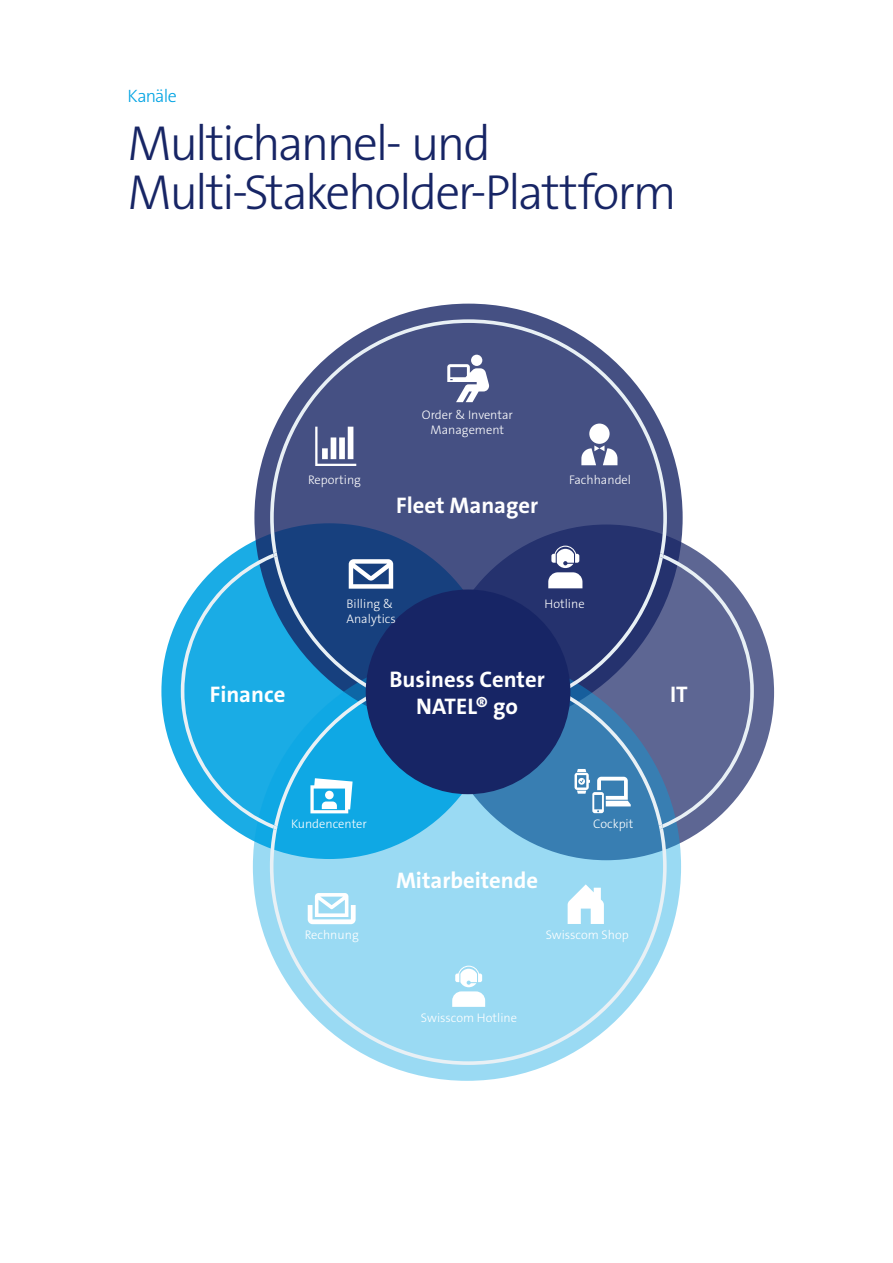
<style>
.page{position:relative;width:893px;height:1263px;background:#fff}
.page>*{position:absolute;margin:0;border:0;box-sizing:border-box;transform-origin:0 0}
.t1{font:300 49.5px/49.5px "The Sans B W3";letter-spacing:-.05em;color:#172565}
.t2{font:700 22.65px/27.2px "The Sans B W7";color:#fff;text-align:center}
.t3{font:300 18px "The Sans B W3";letter-spacing:-.05em;color:#00a3e3}
.t4{font:300 12.45px/15px "The Sans B3";color:#fff;text-align:center}
</style>
<div class="page">
<svg style="left:161px;top:523px;width:336px;height:336px;background:#22aee5"></svg>
<div style="left:438px;top:524px;width:336px;height:336px;background:#5d6693;border-radius:50%"></div>
<svg style="left:254px;top:304px;width:429px;height:428px;background:#465284"></svg>
<svg style="left:253px;top:653px;width:428px;height:428px;background:#90d4ef"></svg>
<svg style="left:270px;top:319px;width:397px;height:227px;background:#5d6894"></svg>
<svg style="left:270px;top:830px;width:397px;height:235px;background:#9ed9f1"></svg>
<svg style="left:581px;top:424px;width:36px;height:41px"></svg>
<svg style="left:315px;top:427px;width:41px;height:39px"></svg>
<svg style="left:447px;top:355px;width:42px;height:47px"></svg>
<svg style="left:568px;top:884px;width:36px;height:40px"></svg>
<svg style="left:452px;top:966px;width:33px;height:41px"></svg>
<svg style="left:308px;top:893px;width:48px;height:31px"></svg>
<svg style="left:181px;top:546px;width:573px;height:284px"></svg>
<h3 class="t3" style="left:128px;top:84px;width:51px">Kanäle</h3>
<h1 class="t1" style="left:128px;top:119px;width:551px">Multichannel- und<br>Multi-Stakeholder-Plattform</h1>
<p class="t4" style="left:422px;top:408px;width:93px">Order &amp; Inventar<br>Management</p>
<p class="t4" style="left:308px;top:472px;width:54px">Reporting</p>
<p class="t4" style="left:569px;top:472px;width:64px">Fachhandel</p>
<h2 class="t2" style="left:396px;top:492px;width:143px">Fleet Manager</h2>
<h2 class="t2" style="left:210px;top:681px;width:77px">Finance</h2>
<p class="t4" style="left:346px;top:597px;width:51px;text-align:left">Billing &amp;<br>Analytics</p>
<p class="t4" style="left:544px;top:597px;width:42px">Hotline</p>
<h2 class="t2" style="left:389px;top:665px;width:157px">Business Center<br>NATEL® go</h2>
<h2 class="t2" style="left:670px;top:681px;width:19px">IT</h2>
<p class="t4" style="left:291px;top:817px;width:77px">Kundencenter</p>
<p class="t4" style="left:593px;top:817px;width:42px">Cockpit</p>
<p class="t4" style="left:305px;top:928px;width:55px">Rechnung</p>
<h2 class="t2" style="left:396px;top:866px;width:144px">Mitarbeitende</h2>
<p class="t4" style="left:546px;top:928px;width:85px">Swisscom Shop</p>
<p class="t4" style="left:421px;top:1011px;width:98px">Swisscom Hotline</p>
</div>
